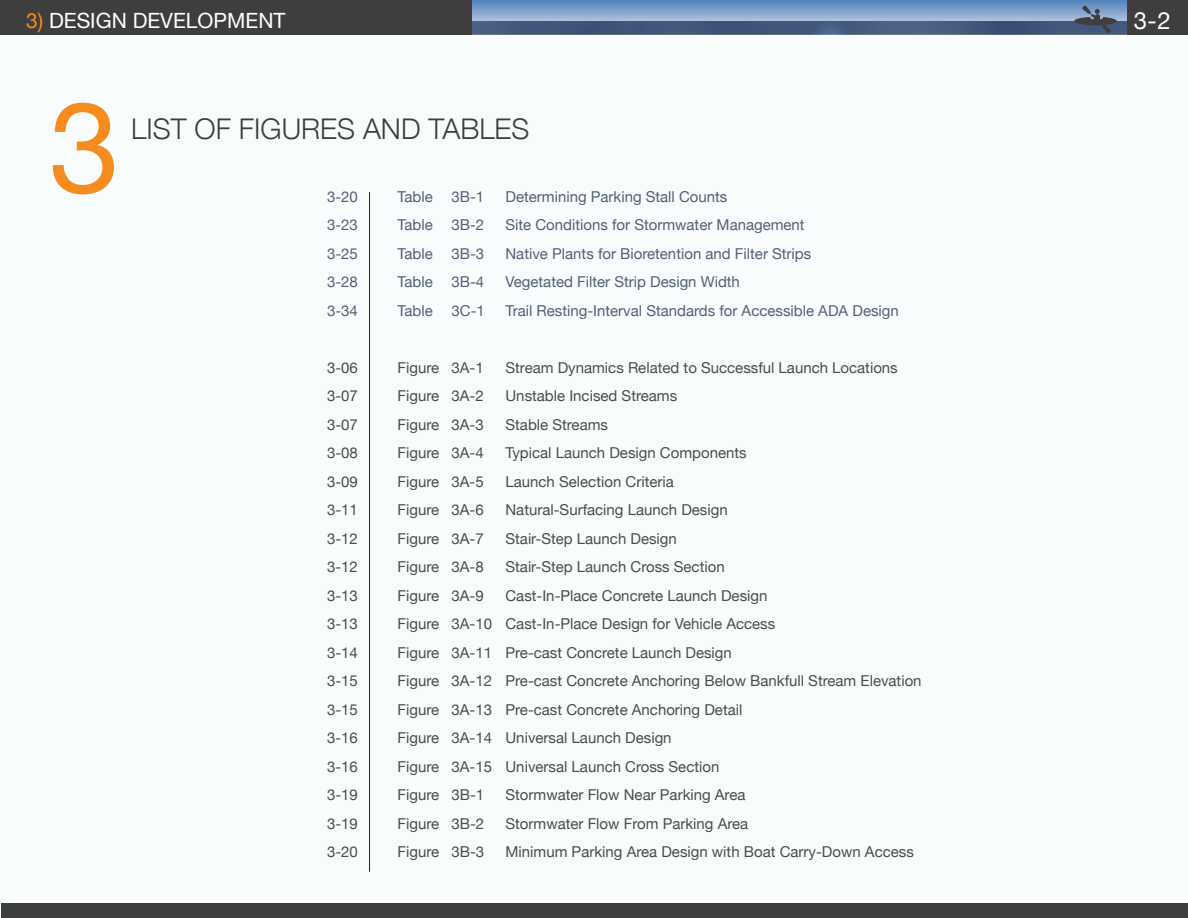
<style>
.page{position:relative;width:1188px;height:918px;background:#f9fcfc}
.page>*{position:absolute;margin:0;border:0;box-sizing:border-box;transform-origin:0 0}
.Chapter_Head{font:127.35px "Helvetica Neue";color:#f68b1f}
.Chart_Titles{font:300 28.5px "Helvetica Neue";color:#3e3e3f}
.t1{font:24px "Helvetica Neue";color:#fff}
.t2{font:21px "Helvetica Neue";color:#fff}
.TOC-secondary{font:15px "Helvetica Neue";color:#4b4c4d}
.TOC-secondary-2{font:15px "Helvetica Neue";color:#536077}
.s1{color:#f68b1f}
</style>
<div class="page">
<svg style="left:472px;top:21px;width:655px;height:1px"></svg>
<div style="left:1px;top:903px;width:1187px;height:15px;background:#3e3e3f"></div>
<svg style="left:472px;top:0;width:655px;height:21px;background:#7fa0ca"></svg>
<div style="left:0;top:0;width:472px;height:34px;background:#3e3e3f"></div>
<img style="left:472px;top:22px;width:655px;height:12px">
<div style="left:1127px;top:0;width:61px;height:34px;background:#3e3e3f"></div>
<hr style="left:369px;top:192px;width:1px;height:680px;background:#231f20">
<svg style="left:1074px;top:5px;width:43px;height:29px"></svg>
<h3 class="t2" style="left:26px;top:8px;width:261px"><span class="s1">3)</span> DESIGN DEVELOPMENT</h3>
<h3 class="t1" style="left:1134px;top:6px;width:38px">3-2</h3>
<p class="Chapter_Head" style="left:49px;top:72px;width:72px">3</p>
<p class="Chart_Titles" style="left:131px;top:111px;width:400px">LIST OF FIGURES AND TABLES</p>
<p class="TOC-secondary-2" style="left:327px;top:187px;width:32px">3-20</p>
<p class="TOC-secondary-2" style="left:398px;top:187px;width:88px">Table 3B-1</p>
<p class="TOC-secondary-2" style="left:506px;top:187px;width:223px">Determining Parking Stall Counts</p>
<p class="TOC-secondary-2" style="left:327px;top:216px;width:32px">3-23</p>
<p class="TOC-secondary-2" style="left:398px;top:216px;width:88px">Table 3B-2</p>
<p class="TOC-secondary-2" style="left:506px;top:216px;width:301px">Site Conditions for Stormwater Management</p>
<p class="TOC-secondary-2" style="left:327px;top:244px;width:32px">3-25</p>
<p class="TOC-secondary-2" style="left:398px;top:244px;width:88px">Table 3B-3</p>
<p class="TOC-secondary-2" style="left:506px;top:244px;width:307px">Native Plants for Bioretention and Filter Strips</p>
<p class="TOC-secondary-2" style="left:327px;top:273px;width:32px">3-28</p>
<p class="TOC-secondary-2" style="left:398px;top:273px;width:88px">Table 3B-4</p>
<p class="TOC-secondary-2" style="left:506px;top:273px;width:236px">Vegetated Filter Strip Design Width</p>
<p class="TOC-secondary-2" style="left:327px;top:301px;width:32px">3-34</p>
<p class="TOC-secondary-2" style="left:398px;top:301px;width:89px">Table 3C-1</p>
<p class="TOC-secondary-2" style="left:506px;top:301px;width:395px">Trail Resting-Interval Standards for Accessible ADA Design</p>
<p class="TOC-secondary" style="left:327px;top:358px;width:32px">3-06</p>
<p class="TOC-secondary" style="left:398px;top:358px;width:88px">Figure 3A-1</p>
<p class="TOC-secondary" style="left:506px;top:358px;width:394px">Stream Dynamics Related to Successful Launch Locations</p>
<p class="TOC-secondary" style="left:327px;top:387px;width:32px">3-07</p>
<p class="TOC-secondary" style="left:398px;top:387px;width:88px">Figure 3A-2</p>
<p class="TOC-secondary" style="left:506px;top:387px;width:173px">Unstable Incised Streams</p>
<p class="TOC-secondary" style="left:327px;top:415px;width:32px">3-07</p>
<p class="TOC-secondary" style="left:398px;top:415px;width:88px">Figure 3A-3</p>
<p class="TOC-secondary" style="left:506px;top:415px;width:104px">Stable Streams</p>
<p class="TOC-secondary" style="left:327px;top:444px;width:32px">3-08</p>
<p class="TOC-secondary" style="left:398px;top:444px;width:88px">Figure 3A-4</p>
<p class="TOC-secondary" style="left:506px;top:444px;width:243px">Typical Launch Design Components</p>
<p class="TOC-secondary" style="left:327px;top:472px;width:32px">3-09</p>
<p class="TOC-secondary" style="left:398px;top:472px;width:88px">Figure 3A-5</p>
<p class="TOC-secondary" style="left:506px;top:472px;width:170px">Launch Selection Criteria</p>
<p class="TOC-secondary" style="left:327px;top:501px;width:32px">3-11</p>
<p class="TOC-secondary" style="left:398px;top:501px;width:88px">Figure 3A-6</p>
<p class="TOC-secondary" style="left:506px;top:501px;width:224px">Natural-Surfacing Launch Design</p>
<p class="TOC-secondary" style="left:327px;top:530px;width:32px">3-12</p>
<p class="TOC-secondary" style="left:398px;top:530px;width:88px">Figure 3A-7</p>
<p class="TOC-secondary" style="left:506px;top:530px;width:173px">Stair-Step Launch Design</p>
<p class="TOC-secondary" style="left:327px;top:558px;width:32px">3-12</p>
<p class="TOC-secondary" style="left:398px;top:558px;width:88px">Figure 3A-8</p>
<p class="TOC-secondary" style="left:506px;top:558px;width:221px">Stair-Step Launch Cross Section</p>
<p class="TOC-secondary" style="left:327px;top:587px;width:32px">3-13</p>
<p class="TOC-secondary" style="left:398px;top:587px;width:88px">Figure 3A-9</p>
<p class="TOC-secondary" style="left:506px;top:587px;width:263px">Cast-In-Place Concrete Launch Design</p>
<p class="TOC-secondary" style="left:327px;top:615px;width:32px">3-13</p>
<p class="TOC-secondary" style="left:398px;top:615px;width:379px">Figure 3A-10 Cast-In-Place Design for Vehicle Access</p>
<p class="TOC-secondary" style="left:327px;top:644px;width:32px">3-14</p>
<p class="TOC-secondary" style="left:398px;top:644px;width:336px">Figure 3A-11 Pre-cast Concrete Launch Design</p>
<p class="TOC-secondary" style="left:327px;top:672px;width:32px">3-15</p>
<p class="TOC-secondary" style="left:398px;top:672px;width:526px">Figure 3A-12 Pre-cast Concrete Anchoring Below Bankfull Stream Elevation</p>
<p class="TOC-secondary" style="left:327px;top:701px;width:32px">3-15</p>
<p class="TOC-secondary" style="left:398px;top:701px;width:346px">Figure 3A-13 Pre-cast Concrete Anchoring Detail</p>
<p class="TOC-secondary" style="left:327px;top:729px;width:32px">3-16</p>
<p class="TOC-secondary" style="left:398px;top:729px;width:276px">Figure 3A-14 Universal Launch Design</p>
<p class="TOC-secondary" style="left:327px;top:757px;width:32px">3-16</p>
<p class="TOC-secondary" style="left:398px;top:757px;width:323px">Figure 3A-15 Universal Launch Cross Section</p>
<p class="TOC-secondary" style="left:327px;top:786px;width:32px">3-19</p>
<p class="TOC-secondary" style="left:398px;top:786px;width:88px">Figure 3B-1</p>
<p class="TOC-secondary" style="left:506px;top:786px;width:241px">Stormwater Flow Near Parking Area</p>
<p class="TOC-secondary" style="left:327px;top:815px;width:32px">3-19</p>
<p class="TOC-secondary" style="left:398px;top:815px;width:88px">Figure 3B-2</p>
<p class="TOC-secondary" style="left:506px;top:815px;width:244px">Stormwater Flow From Parking Area</p>
<p class="TOC-secondary" style="left:327px;top:843px;width:32px">3-20</p>
<p class="TOC-secondary" style="left:398px;top:843px;width:88px">Figure 3B-3</p>
<p class="TOC-secondary" style="left:506px;top:843px;width:410px">Minimum Parking Area Design with Boat Carry-Down Access</p>
</div>
